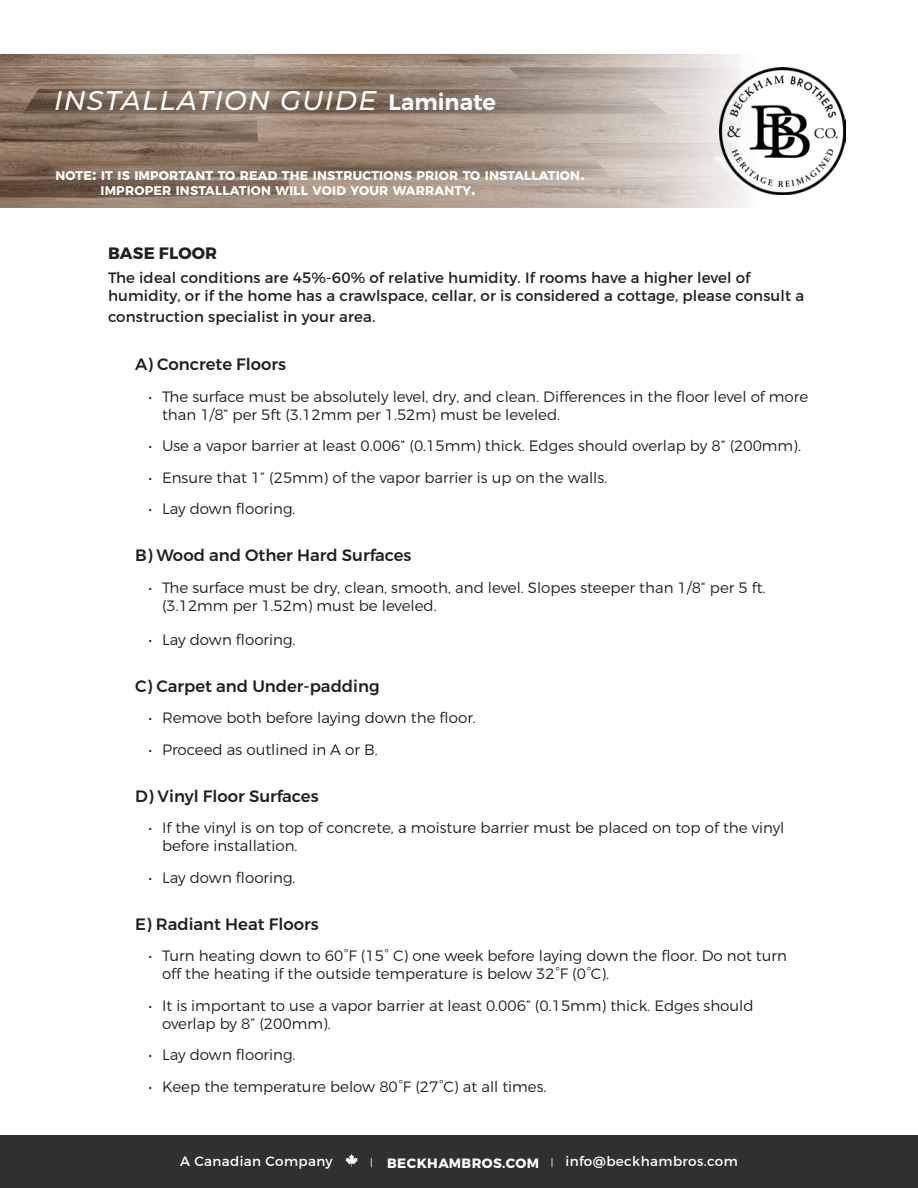
<style>
.page{position:relative;width:918px;height:1188px;background:#fff}
.page>*{position:absolute;margin:0;border:0;box-sizing:border-box;transform-origin:0 0}
.t1{font:italic 500 27px "Montserrat";letter-spacing:.05em;color:#fff}
.t2{font:500 16.5px "Montserrat";color:#231f20}
.t3{font:700 16.5px "Montserrat";letter-spacing:.01em;color:#231f20}
.t4{font:300 15px/18px "Montserrat";color:#231f20}
.t5{font:15px/18px "Montserrat";letter-spacing:.01em;color:#231f20}
.t6{font:13.5px "Montserrat";letter-spacing:.03em;color:#fff}
.t7{font:700 12.6px/15px "Montserrat";letter-spacing:.015em;color:#fff}
.s1{font-weight:600;font-style:normal;font-size:22.5px}
.s2{font-size:18px}
.s3{font-family:"Avenir";font-size:12px}
.s4{font-weight:700}
</style>
<div class="page">
<div style="left:0;top:1135px;width:918px;height:53px;background:#312f30"></div>
<svg style="left:345px;top:1154px;width:13px;height:13px"></svg>
<img style="left:0;top:54px;width:748px;height:154px">
<img style="left:719px;top:68px;width:127px;height:126px">
<p class="t1" style="left:54px;top:81px;width:444px">INSTALLATION GUIDE <span class="s1">Laminate</span></p>
<p class="t7" style="left:100px;top:168px;width:486px;text-indent:-45px">NOTE<span class="s2">:</span> IT IS IMPORTANT TO READ THE INSTRUCTIONS PRIOR TO INSTALLATION<span class="s2">.<br></span>IMPROPER INSTALLATION WILL VOID YOUR WARRANTY<span class="s2">.</span></p>
<p class="t3" style="left:108px;top:242px;width:111px">BASE FLOOR</p>
<p class="t5" style="left:108px;top:269px;width:698px">The ideal conditions are 45%-60% of relative humidity. If rooms have a higher level of humidity, or if the home has a crawlspace, cellar, or is considered a cottage, please consult a</p>
<p class="t5" style="left:108px;top:308px;width:269px">construction specialist in your area.</p>
<p class="t2" style="left:135px;top:354px;width:153px">A) Concrete Floors</p>
<p class="t4" style="left:162px;top:387px;width:648px;text-indent:-14px">• The surface must be absolutely level, dry, and clean. Differences in the floor level of more than 1/8” per 5ft (3.12mm per 1.52m) must be leveled.</p>
<p class="t4" style="left:148px;top:437px;width:654px">• Use a vapor barrier at least 0.006” (0.15mm) thick. Edges should overlap by 8” (200mm).</p>
<p class="t4" style="left:148px;top:468px;width:460px">• Ensure that 1” (25mm) of the vapor barrier is up on the walls.</p>
<p class="t4" style="left:148px;top:500px;width:149px">• Lay down flooring.</p>
<p class="t2" style="left:135px;top:545px;width:278px">B) Wood and Other Hard Surfaces</p>
<p class="t4" style="left:162px;top:578px;width:605px;text-indent:-14px">• The surface must be dry, clean, smooth, and level. Slopes steeper than 1/8“ per 5 ft. (3.12mm per 1.52m) must be leveled.</p>
<p class="t4" style="left:148px;top:631px;width:149px">• Lay down flooring.</p>
<p class="t2" style="left:135px;top:676px;width:246px">C) Carpet and Under-padding</p>
<p class="t4" style="left:148px;top:709px;width:329px">• Remove both before laying down the floor.</p>
<p class="t4" style="left:148px;top:740px;width:231px">• Proceed as outlined in A or B.</p>
<p class="t2" style="left:135px;top:786px;width:185px">D) Vinyl Floor Surfaces</p>
<p class="t4" style="left:162px;top:819px;width:624px;text-indent:-14px">• If the vinyl is on top of concrete, a moisture barrier must be placed on top of the vinyl before installation.</p>
<p class="t4" style="left:148px;top:868px;width:149px">• Lay down flooring.</p>
<p class="t2" style="left:135px;top:913px;width:185px">E) Radiant Heat Floors</p>
<p class="t4" style="left:162px;top:946px;width:626px;text-indent:-14px">• Turn heating down to 60°F (15° C) one week before laying down the floor. Do not turn off the heating if the outside temperature is below 32°F (0°C).</p>
<p class="t4" style="left:162px;top:996px;width:593px;text-indent:-14px">• It is important to use a vapor barrier at least 0.006” (0.15mm) thick. Edges should overlap by 8” (200mm).</p>
<p class="t4" style="left:148px;top:1045px;width:149px">• Lay down flooring.</p>
<p class="t4" style="left:148px;top:1077px;width:400px">• Keep the temperature below 80°F (27°C) at all times.</p>
<p class="t6" style="left:180px;top:1153px;width:154px">A Canadian Company</p>
<p class="t6" style="left:370px;top:1153px;width:369px"><span class="s3">|</span> <span class="s4">BECKHAMBROS.COM</span> <span class="s3">|</span> info@beckhambros.com</p>
</div>
